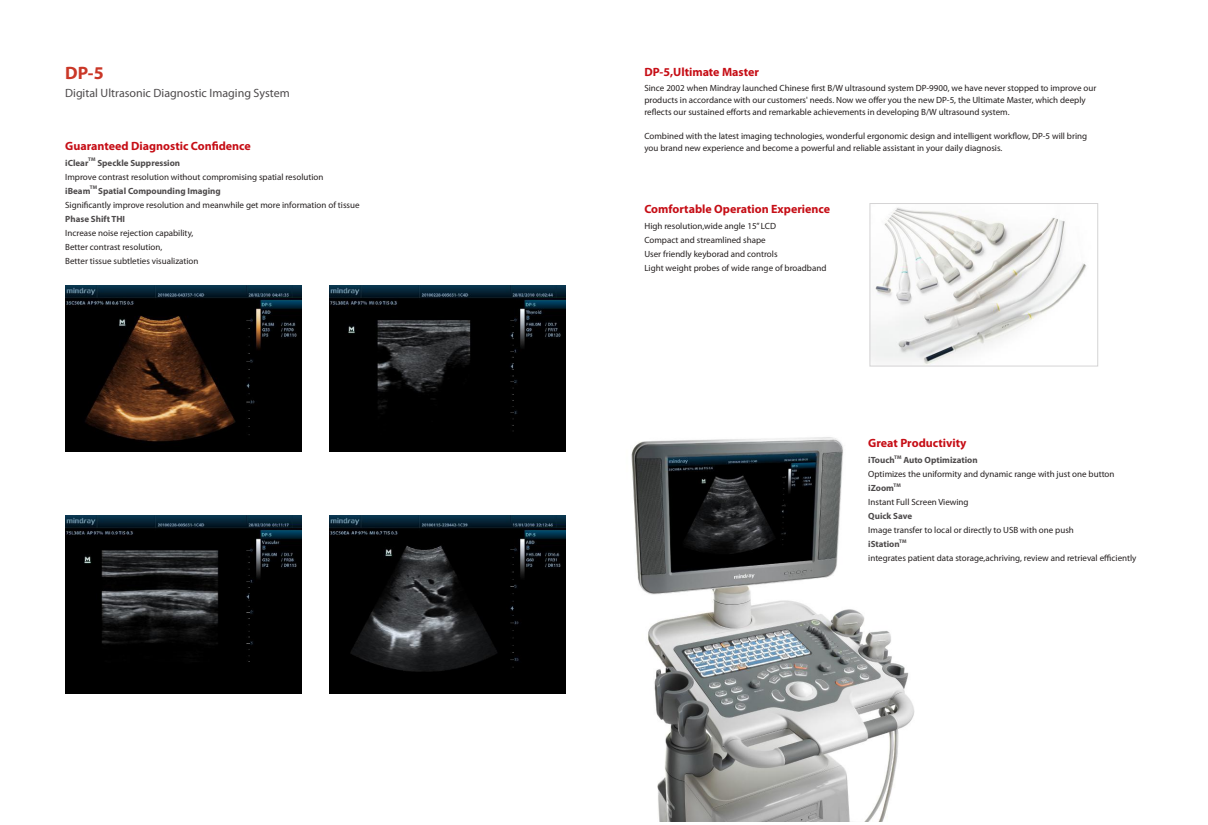
<style>
.page{position:relative;width:1208px;height:825px;background:#fff}
.page>*{position:absolute;margin:0;border:0;box-sizing:border-box;transform-origin:0 0}
.t1{font:700 18px "Myriad Pro";color:#ca3727}
.t2{font:700 12px "Myriad Pro";color:#c60e16}
.t3{font:12px "Myriad Pro";color:#4e4b4c}
.t4{font:9px/14px "Myriad Pro";color:#241f1f}
.t5{font:700 9px "Myriad Pro";color:#4e4b4c}
.t6{font:700 5.2px "Myriad Pro";letter-spacing:-.005em;color:#4e4b4c}
</style>
<div class="page">
<img style="left:330px;top:516px;width:236px;height:177px">
<img style="left:65px;top:516px;width:236px;height:177px">
<img style="left:330px;top:285px;width:236px;height:166px">
<img style="left:65px;top:285px;width:236px;height:166px">
<img style="left:631px;top:437px;width:284px;height:384px">
<img style="left:871px;top:207px;width:215px;height:157px">
<div style="left:869px;top:203px;width:229px;height:163px;border:1px solid #d5d4d5"></div>
<h1 class="t1" style="left:65px;top:61px;width:40px">DP-5</h1>
<h2 class="t3" style="left:65px;top:86px;width:226px">Digital Ultrasonic Diagnostic Imaging System</h2>
<h2 class="t2" style="left:65px;top:138px;width:187px">Guaranteed Diagnostic Confidence</h2>
<p class="t5" style="left:65px;top:157px;width:25px">iClear</p>
<p class="t6" style="left:88px;top:156px;width:9px">TM</p>
<p class="t5" style="left:97px;top:157px;width:84px">Speckle Suppression</p>
<p class="t4" style="left:65px;top:169px;width:260px">Improve contrast resolution without compromising spatial resolution</p>
<p class="t5" style="left:65px;top:185px;width:27px">iBeam</p>
<p class="t6" style="left:90px;top:184px;width:9px">TM</p>
<p class="t5" style="left:98px;top:185px;width:124px">Spatial Compounding Imaging</p>
<p class="t4" style="left:65px;top:197px;width:296px">Significantly improve resolution and meanwhile get more information of tissue</p>
<p class="t5" style="left:65px;top:213px;width:61px">Phase Shift THI</p>
<p class="t4" style="left:65px;top:225px;width:135px">Increase noise rejection capability,<br>Better contrast resolution,<br>Better tissue subtleties visualization</p>
<h2 class="t2" style="left:644px;top:64px;width:116px">DP-5,Ultimate Master</h2>
<p class="t4" style="left:644px;top:82px;width:453px;line-height:12px">Since 2002 when Mindray launched Chinese first B/W ultrasound system DP-9900, we have never stopped to improve our products in accordance with our customers' needs. Now we offer you the new DP-5, the Ultimate Master, which deeply reflects our sustained efforts and remarkable achievements in developing B/W ultrasound system.</p>
<p class="t4" style="left:644px;top:130px;width:444px;line-height:12px">Combined with the latest imaging technologies, wonderful ergonomic design and intelligent workflow, DP-5 will bring you brand new experience and become a powerful and reliable assistant in your daily diagnosis.</p>
<h2 class="t2" style="left:644px;top:201px;width:187px">Comfortable Operation Experience</h2>
<p class="t4" style="left:644px;top:218px;width:183px">High resolution,wide angle 15’’ LCD<br>Compact and streamlined shape<br>User friendly keyborad and controls<br>Light weight probes of wide range of broadband</p>
<h2 class="t2" style="left:868px;top:435px;width:100px">Great Productivity</h2>
<p class="t5" style="left:868px;top:454px;width:28px">iTouch</p>
<p class="t6" style="left:894px;top:453px;width:9px">TM</p>
<p class="t5" style="left:903px;top:454px;width:76px">Auto Optimization</p>
<p class="t4" style="left:868px;top:467px;width:248px">Optimizes the uniformity and dynamic range with just one button</p>
<p class="t5" style="left:868px;top:482px;width:27px">iZoom</p>
<p class="t6" style="left:893px;top:481px;width:9px">TM</p>
<p class="t4" style="left:868px;top:495px;width:102px">Instant Full Screen Viewing</p>
<p class="t5" style="left:868px;top:510px;width:45px">Quick Save</p>
<p class="t4" style="left:868px;top:523px;width:207px">Image transfer to local or directly to USB with one push</p>
<p class="t5" style="left:868px;top:538px;width:33px">iStation</p>
<p class="t6" style="left:899px;top:537px;width:9px">TM</p>
<p class="t4" style="left:868px;top:551px;width:270px">integrates patient data storage,achriving, review and retrieval efficiently</p>
</div>
